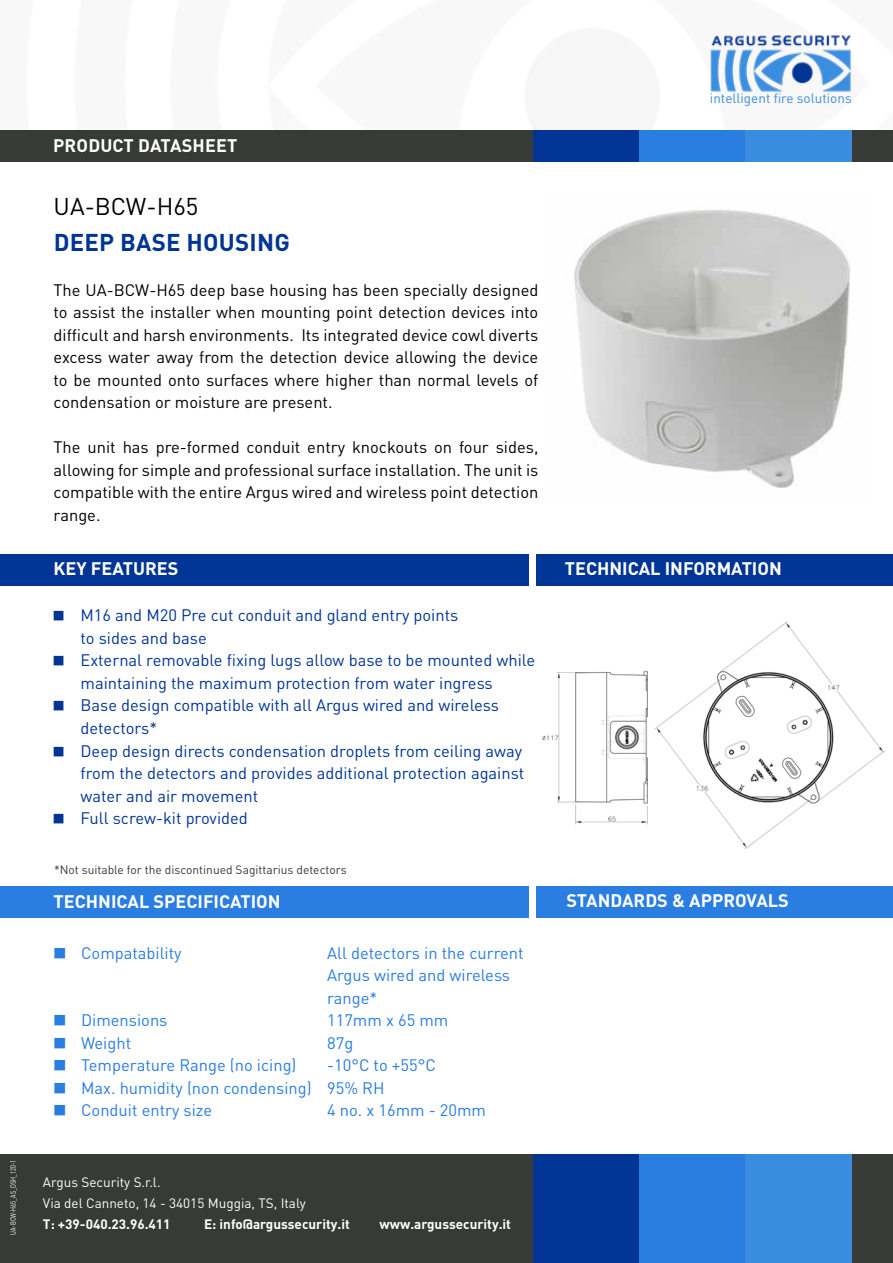
<style>
.page{position:relative;width:893px;height:1263px;background:#fff}
.page>*{position:absolute;margin:0;border:0;box-sizing:border-box;transform-origin:0 0}
.t1{font:700 24px "DIN Pro";letter-spacing:.01em;color:#003595}
.t2{font:24px "DIN Pro";color:#000}
.t3{font:700 18px "DIN Pro";color:#fff}
.t4{font:16.5px/22.5px "DIN Pro";color:#000;text-align:justify}
.t5{font:16.5px "DIN Pro";color:#003595}
.t6{font:16.5px/22.5px "DIN Pro";color:#2a7de1}
.t7{font:700 13.5px "DIN Pro";color:#fff}
.t8{font:13.5px/21px "DIN Pro";color:#fff}
.t9{font:13.5px "DIN Pro";color:#3a8dde}
.t10{font:12px "DIN Pro";color:#373a36}
.t11{font:7.5px "DIN Pro";color:#fff;scale:.75 1}
.s1{font-family:"My Font"}
.s2{font-family:"My Font";font-size:18px}
</style>
<div class="page">
<img style="left:574px;top:210px;width:277px;height:278px">
<img style="left:542px;top:621px;width:342px;height:227px">
<div style="left:0;top:130px;width:893px;height:32px;background:#373a36"></div>
<div style="left:533px;top:130px;width:106px;height:32px;background:#003595"></div>
<div style="left:639px;top:130px;width:107px;height:32px;background:#2a7de1"></div>
<div style="left:746px;top:130px;width:106px;height:32px;background:#3a8dde"></div>
<div style="left:0;top:1155px;width:893px;height:108px;background:#373a36"></div>
<div style="left:533px;top:1155px;width:106px;height:108px;background:#003595"></div>
<div style="left:639px;top:1155px;width:107px;height:108px;background:#2a7de1"></div>
<div style="left:746px;top:1155px;width:106px;height:108px;background:#3a8dde"></div>
<img style="left:710px;top:35px;width:142px;height:57px">
<div style="left:537px;top:554px;width:356px;height:31px;background:#003595"></div>
<div style="left:0;top:554px;width:528px;height:31px;background:#003595"></div>
<div style="left:537px;top:886px;width:356px;height:32px;background:#2a7de1"></div>
<div style="left:0;top:886px;width:528px;height:32px;background:#2a7de1"></div>
<p class="t11" style="left:8px;top:1235px;width:101px;rotate:-90deg">UA-BCW-H65_AS_DSH_120-1</p>
<p class="t3" style="left:53px;top:133px;width:186px">PRODUCT DATASHEET</p>
<h1 class="t2" style="left:54px;top:190px;width:146px">UA-BCW-H65</h1>
<h1 class="t1" style="left:54px;top:226px;width:238px">DEEP BASE HOUSING</h1>
<p class="t4" style="left:54px;top:278px;width:486px">The UA-BCW-H65 deep base housing has been specially designed to assist the installer when mounting point detection devices into difficult and harsh environments. Its integrated device cowl diverts excess water away from the detection device allowing the device to be mounted onto surfaces where higher than normal levels of condensation or moisture are present.</p>
<p class="t4" style="left:54px;top:435px;width:486px">The unit has pre-formed conduit entry knockouts on four sides, allowing for simple and professional surface installation. The unit is compatible with the entire Argus wired and wireless point detection range.</p>
<p class="t9" style="left:710px;top:88px;width:143px">intelligent fire solutions</p>
<p class="t3" style="left:54px;top:556px;width:126px">KEY FEATURES</p>
<p class="t3" style="left:565px;top:556px;width:218px">TECHNICAL INFORMATION</p>
<p class="t5" style="left:54px;top:604px;width:406px"><span class="s1">A</span> M16 and M20 Pre cut conduit and gland entry points</p>
<p class="t5" style="left:80px;top:627px;width:128px">to sides and base</p>
<p class="t5" style="left:54px;top:649px;width:483px"><span class="s1">A</span> External removable fixing lugs allow base to be mounted while</p>
<p class="t5" style="left:80px;top:672px;width:414px">maintaining the maximum protection from water ingress</p>
<p class="t5" style="left:54px;top:694px;width:447px"><span class="s1">A</span> Base design compatible with all Argus wired and wireless</p>
<p class="t5" style="left:80px;top:717px;width:78px">detectors*</p>
<p class="t5" style="left:54px;top:739px;width:470px"><span class="s1">A</span> Deep design directs condensation droplets from ceiling away</p>
<p class="t5" style="left:80px;top:762px;width:445px">from the detectors and provides additional protection against</p>
<p class="t5" style="left:80px;top:784px;width:179px">water and air movement</p>
<p class="t5" style="left:54px;top:807px;width:196px"><span class="s1">A</span> Full screw-kit provided</p>
<p class="t10" style="left:54px;top:862px;width:294px">*Not suitable for the discontinued Sagittarius detectors</p>
<p class="t3" style="left:54px;top:889px;width:229px">TECHNICAL SPECIFICATION</p>
<p class="t3" style="left:566px;top:889px;width:224px">STANDARDS &amp; APPROVALS</p>
<p class="t6" style="left:54px;top:941px;width:129px"><span class="s2">A</span> Compatability</p>
<p class="t6" style="left:327px;top:941px;width:198px">All detectors in the current<br>Argus wired and wireless range*</p>
<p class="t6" style="left:54px;top:1008px;width:115px"><span class="s2">A</span> Dimensions</p>
<p class="t6" style="left:327px;top:1008px;width:123px">117mm x 65 mm</p>
<p class="t6" style="left:54px;top:1031px;width:79px"><span class="s2">A</span> Weight</p>
<p class="t6" style="left:327px;top:1031px;width:28px">87g</p>
<p class="t6" style="left:54px;top:1053px;width:244px"><span class="s2">A</span> Temperature Range (no icing)</p>
<p class="t6" style="left:54px;top:1053px;width:383px;text-indent:273px">-10°C to +55°C<br><span class="s2">A</span> Max. humidity (non condensing) 95% RH<br><span class="s2">A</span> Conduit entry size</p>
<p class="t6" style="left:327px;top:1098px;width:161px">4 no. x 16mm - 20mm</p>
<p class="t8" style="left:43px;top:1170px;width:264px">Argus Security S.r.l.<br>Via del Canneto, 14 - 34015 Muggia, TS, Italy</p>
<p class="t7" style="left:43px;top:1214px;width:129px">T: +39-040.23.96.411</p>
<p class="t7" style="left:204px;top:1214px;width:147px">E: info@argussecurity.it</p>
<p class="t7" style="left:380px;top:1214px;width:133px">www.argussecurity.it</p>
</div>
